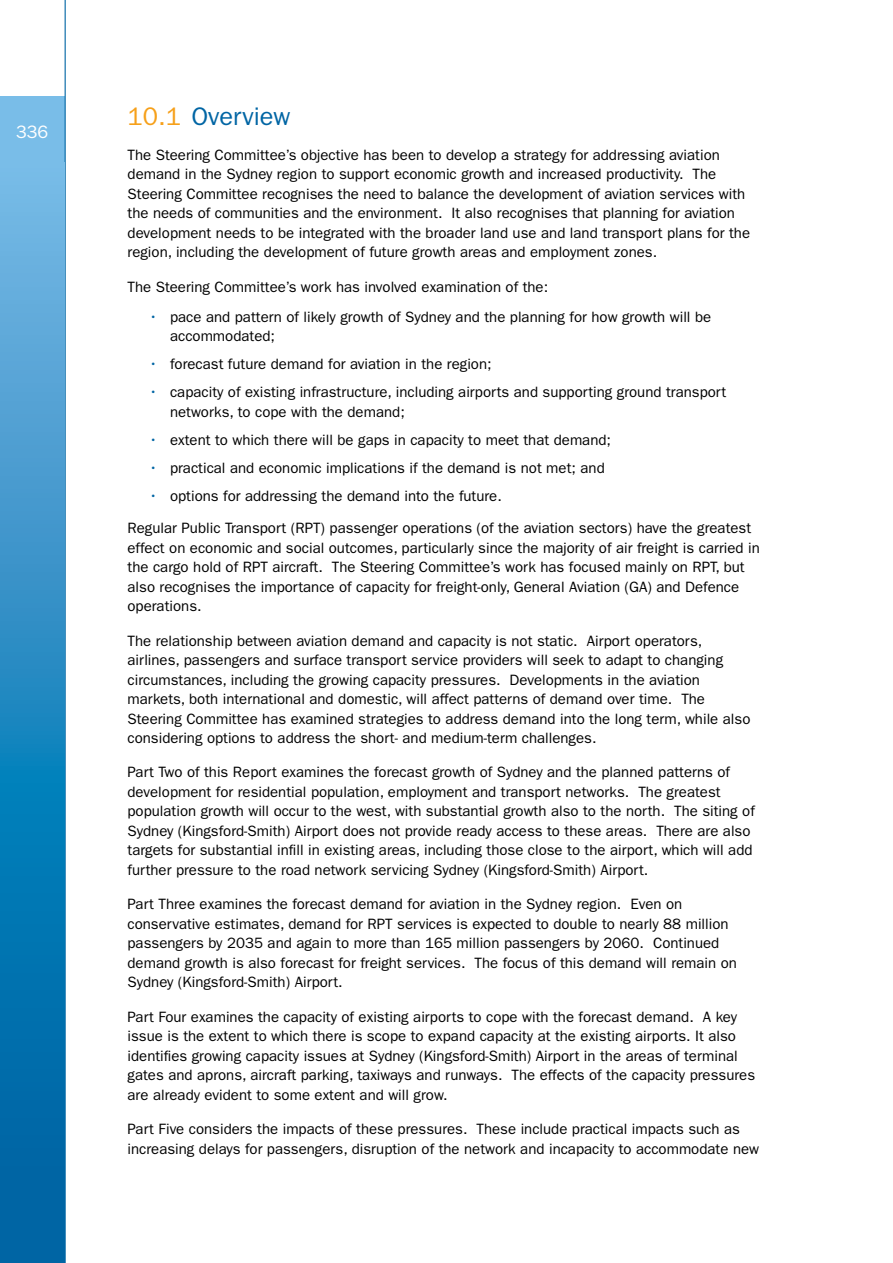
<style>
.page{position:relative;width:893px;height:1263px;background:#fff}
.page>*{position:absolute;margin:0;border:0;box-sizing:border-box;transform-origin:0 0}
.t1{font:25.5px "Franklin Gothic";color:#0065a4}
.t2{font:18px "Franklin Gothic";color:#fff}
.t3{font:15px/19.5px "Franklin Gothic";color:#000}
.s1{color:#f6a01a}
.s2{color:#0065a4}
</style>
<div class="page">
<div style="left:0;top:96px;width:65px;height:499px;background:#79bde8"></div>
<hr style="left:65px;top:0;width:1px;height:1263px;background:#0065a4">
<svg style="left:0;top:234px;width:64px;height:1029px;background:#2286be"></svg>
<p class="t2" style="left:16px;top:122px;width:34px">336</p>
<h1 class="t1" style="left:128px;top:102px;width:164px"><span class="s1">10.1</span> Overview</h1>
<p class="t3" style="left:128px;top:145px;width:624px">The Steering Committee’s objective has been to develop a strategy for addressing aviation demand in the Sydney region to support economic growth and increased productivity. The Steering Committee recognises the need to balance the development of aviation services with the needs of communities and the environment. It also recognises that planning for aviation development needs to be integrated with the broader land use and land transport plans for the region, including the development of future growth areas and employment zones.</p>
<p class="t3" style="left:128px;top:277px;width:422px">The Steering Committee’s work has involved examination of the:</p>
<p class="t3" style="left:170px;top:307px;width:543px;text-indent:-21px"><span class="s2">•</span> pace and pattern of likely growth of Sydney and the planning for how growth will be accommodated;</p>
<p class="t3" style="left:149px;top:355px;width:344px"><span class="s2">•</span> forecast future demand for aviation in the region;</p>
<p class="t3" style="left:170px;top:383px;width:558px;text-indent:-21px"><span class="s2">•</span> capacity of existing infrastructure, including airports and supporting ground transport networks, to cope with the demand;</p>
<p class="t3" style="left:149px;top:430px;width:464px"><span class="s2">•</span> extent to which there will be gaps in capacity to meet that demand;</p>
<p class="t3" style="left:149px;top:458px;width:457px"><span class="s2">•</span> practical and economic implications if the demand is not met; and</p>
<p class="t3" style="left:128px;top:480px;width:625px;line-height:32.2px;text-indent:21px"><span class="s2">•</span> options for addressing the demand into the future.<br>Regular Public Transport (RPT) passenger operations (of the aviation sectors) have the greatest</p>
<p class="t3" style="left:128px;top:538px;width:634px">effect on economic and social outcomes, particularly since the majority of air freight is carried in the cargo hold of RPT aircraft. The Steering Committee’s work has focused mainly on RPT, but also recognises the importance of capacity for freight-only, General Aviation (GA) and Defence operations.</p>
<p class="t3" style="left:128px;top:631px;width:624px">The relationship between aviation demand and capacity is not static. Airport operators, airlines, passengers and surface transport service providers will seek to adapt to changing circumstances, including the growing capacity pressures. Developments in the aviation markets, both international and domestic, will affect patterns of demand over time. The Steering Committee has examined strategies to address demand into the long term, while also considering options to address the short- and medium-term challenges.</p>
<p class="t3" style="left:128px;top:763px;width:629px">Part Two of this Report examines the forecast growth of Sydney and the planned patterns of development for residential population, employment and transport networks. The greatest population growth will occur to the west, with substantial growth also to the north. The siting of Sydney (Kingsford-Smith) Airport does not provide ready access to these areas. There are also targets for substantial infill in existing areas, including those close to the airport, which will add further pressure to the road network servicing Sydney (Kingsford-Smith) Airport.</p>
<p class="t3" style="left:128px;top:895px;width:611px">Part Three examines the forecast demand for aviation in the Sydney region. Even on conservative estimates, demand for RPT services is expected to double to nearly 88 million passengers by 2035 and again to more than 165 million passengers by 2060. Continued demand growth is also forecast for freight services. The focus of this demand will remain on Sydney (Kingsford-Smith) Airport.</p>
<p class="t3" style="left:128px;top:1007px;width:629px">Part Four examines the capacity of existing airports to cope with the forecast demand. A key issue is the extent to which there is scope to expand capacity at the existing airports. It also identifies growing capacity issues at Sydney (Kingsford-Smith) Airport in the areas of terminal gates and aprons, aircraft parking, taxiways and runways. The effects of the capacity pressures are already evident to some extent and will grow.</p>
<p class="t3" style="left:128px;top:1119px;width:633px">Part Five considers the impacts of these pressures. These include practical impacts such as increasing delays for passengers, disruption of the network and incapacity to accommodate new</p>
</div>
